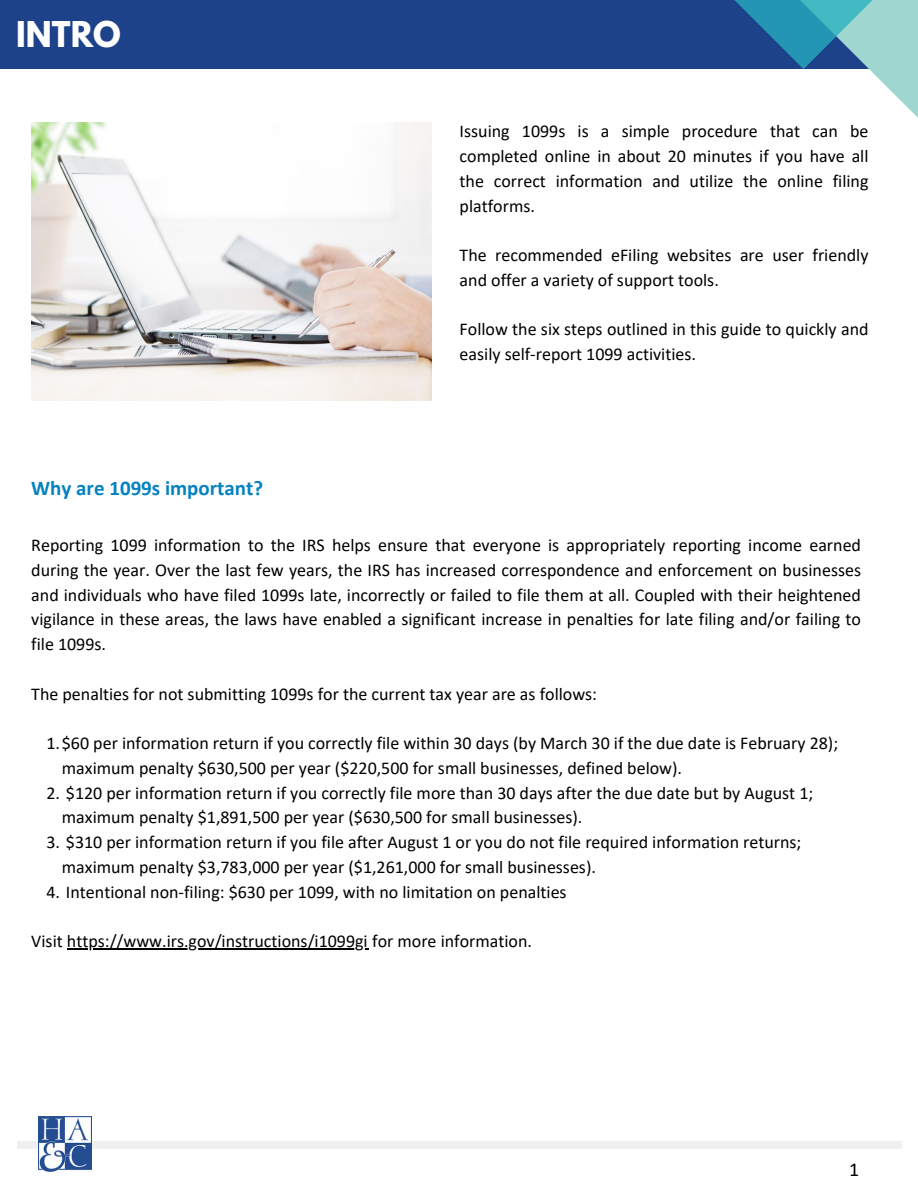
<style>
.page{position:relative;width:918px;height:1188px;background:#fff}
.page>*{position:absolute;margin:0;border:0;box-sizing:border-box;transform-origin:0 0}
.t1{font:700 31.5px "League Spartan";color:#fff}
.t2{font:700 21px "Calibri";color:#0582c0}
.t3{font:19.8px "Calibri";color:#000}
.t4{font:18px/24.8px "Calibri";color:#000}
</style>
<div class="page">
<div style="left:0;top:0;width:918px;height:69px;background:#1d428a"></div>
<svg style="left:734px;top:0;width:184px;height:118px"></svg>
<div style="left:17px;top:1141px;width:884px;height:7px;background:#eff0f2"></div>
<img style="left:39px;top:1117px;width:53px;height:55px">
<img style="left:31px;top:122px;width:401px;height:278px">
<hr style="left:67px;top:948px;width:301px;height:1px;background:#000">
<p class="t1" style="left:16px;top:19px;width:106px">INTRO</p>
<p class="t2" style="left:31px;top:479px;width:233px">Why are 1099s important?</p>
<p class="t4" style="left:460px;top:121px;width:410px;text-align:justify">Issuing 1099s is a simple procedure that can be completed online in about 20 minutes if you have all the correct information and utilize the online filing platforms.</p>
<p class="t4" style="left:460px;top:244px;width:410px">The recommended eFiling websites are user friendly and offer a variety of support tools.</p>
<p class="t4" style="left:460px;top:319px;width:410px">Follow the six steps outlined in this guide to quickly and easily self-report 1099 activities.</p>
<p class="t4" style="left:31px;top:534px;width:831px;text-align:justify">Reporting 1099 information to the IRS helps ensure that everyone is appropriately reporting income earned during the year. Over the last few years, the IRS has increased correspondence and enforcement on businesses and individuals who have filed 1099s late, incorrectly or failed to file them at all. Coupled with their heightened vigilance in these areas, the laws have enabled a significant increase in penalties for late filing and/or failing to file 1099s.</p>
<p class="t4" style="left:31px;top:683px;width:567px">The penalties for not submitting 1099s for the current tax year are as follows:</p>
<p class="t4" style="left:62px;top:732px;width:778px;text-indent:-15px">1.$60 per information return if you correctly file within 30 days (by March 30 if the due date is February 28); maximum penalty $630,500 per year ($220,500 for small businesses, defined below).</p>
<p class="t4" style="left:62px;top:782px;width:753px;text-indent:-15px">2. $120 per information return if you correctly file more than 30 days after the due date but by August 1; maximum penalty $1,891,500 per year ($630,500 for small businesses).</p>
<p class="t4" style="left:62px;top:831px;width:741px;text-indent:-15px">3. $310 per information return if you file after August 1 or you do not file required information returns; maximum penalty $3,783,000 per year ($1,261,000 for small businesses).</p>
<p class="t4" style="left:46px;top:881px;width:522px">4. Intentional non-filing: $630 per 1099, with no limitation on penalties</p>
<p class="t4" style="left:31px;top:930px;width:502px">Visit https://www.irs.gov/instructions/i1099gi for more information.</p>
<p class="t3" style="left:849px;top:1161px;width:12px">1</p>
</div>
